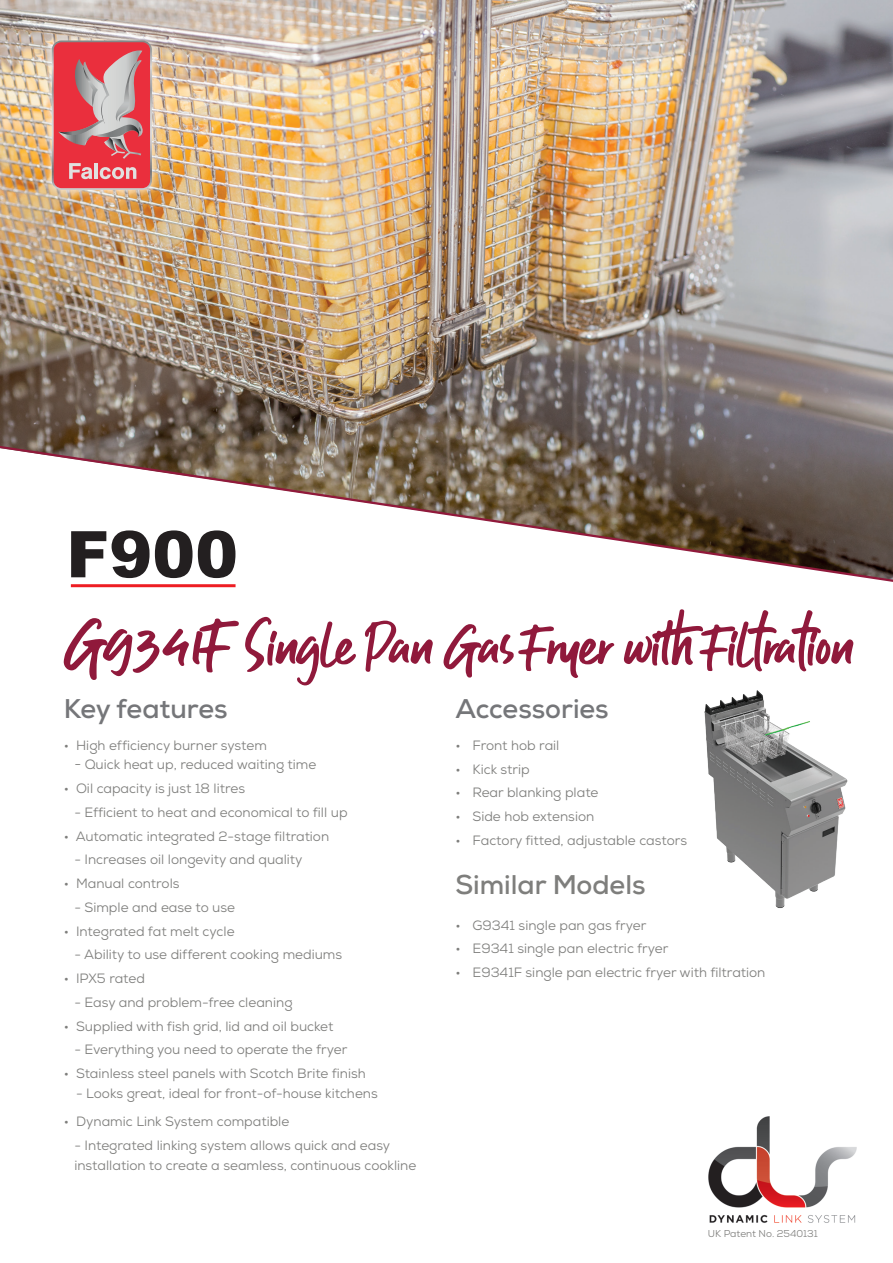
<style>
.page{position:relative;width:893px;height:1263px;background:#fff}
.page>*{position:absolute;margin:0;border:0;box-sizing:border-box;transform-origin:0 0}
.t1{font:900 64.35px "Arial";color:#231f20}
.t2{font:57px "Guthen Bloots Personal Use";color:#90193b}
.t3{font:700 27px "Nexa";color:#757679}
.t4{font:700 27px "Nexa";color:#7e7e7c}
.t5{font:13.5px/19.5px "Nexa";color:#7e7e7c}
.t6{font:9.9px "Nexa";color:#7e7e7c}
.s1{font-size:66px}
</style>
<div class="page">
<img style="left:0;top:0;width:893px;height:443px">
<div style="left:42px;top:31px;width:119px;height:168px;background:#fff;opacity:.75"></div>
<svg style="left:52px;top:40px;width:100px;height:150px;background:#d7636c"></svg>
<svg style="left:0;top:443px;width:893px;height:145px"></svg>
<img style="left:704px;top:690px;width:144px;height:218px">
<img style="left:708px;top:1116px;width:149px;height:107px">
<h1 class="t1" style="left:66px;top:508px;width:173px">F900</h1>
<h2 class="t2" style="left:66px;top:609px;width:788px"><span class="s1">G9341F</span> Single Pan Gas Fryer with Filtration</h2>
<h3 class="t3" style="left:64px;top:691px;width:165px">Key features</h3>
<p class="t5" style="left:64px;top:735px;width:205px">• High efficiency burner system</p>
<p class="t5" style="left:74px;top:755px;width:243px">- Quick heat up, reduced waiting time</p>
<p class="t5" style="left:64px;top:779px;width:183px">• Oil capacity is just 18 litres</p>
<p class="t5" style="left:74px;top:802px;width:275px">- Efficient to heat and economical to fill up</p>
<p class="t5" style="left:64px;top:826px;width:267px">• Automatic integrated 2-stage filtration</p>
<p class="t5" style="left:74px;top:850px;width:230px">- Increases oil longevity and quality</p>
<p class="t5" style="left:64px;top:874px;width:117px">• Manual controls</p>
<p class="t5" style="left:74px;top:897px;width:162px">- Simple and ease to use</p>
<p class="t5" style="left:64px;top:921px;width:172px">• Integrated fat melt cycle</p>
<p class="t5" style="left:74px;top:945px;width:269px">- Ability to use different cooking mediums</p>
<p class="t5" style="left:64px;top:969px;width:83px">• IPX5 rated</p>
<p class="t5" style="left:74px;top:992px;width:220px">- Easy and problem-free cleaning</p>
<p class="t5" style="left:64px;top:1016px;width:271px">• Supplied with fish grid, lid and oil bucket</p>
<p class="t5" style="left:74px;top:1040px;width:275px">- Everything you need to operate the fryer</p>
<p class="t5" style="left:64px;top:1064px;width:303px">• Stainless steel panels with Scotch Brite finish</p>
<p class="t5" style="left:76px;top:1083px;width:303px">- Looks great, ideal for front-of-house kitchens</p>
<p class="t5" style="left:64px;top:1111px;width:227px">• Dynamic Link System compatible</p>
<p class="t5" style="left:74px;top:1136px;width:344px">- Integrated linking system allows quick and easy installation to create a seamless, continuous cookline</p>
<h3 class="t3" style="left:455px;top:691px;width:155px">Accessories</h3>
<p class="t5" style="left:455px;top:735px;width:105px">• Front hob rail</p>
<p class="t5" style="left:455px;top:759px;width:76px">• Kick strip</p>
<p class="t5" style="left:455px;top:783px;width:145px">• Rear blanking plate</p>
<p class="t5" style="left:455px;top:807px;width:140px">• Side hob extension</p>
<p class="t5" style="left:455px;top:830px;width:233px">• Factory fitted, adjustable castors</p>
<h3 class="t4" style="left:455px;top:867px;width:192px">Similar Models</h3>
<p class="t5" style="left:455px;top:915px;width:192px">• G9341 single pan gas fryer</p>
<p class="t5" style="left:455px;top:939px;width:214px">• E9341 single pan electric fryer</p>
<p class="t5" style="left:455px;top:963px;width:311px">• E9341F single pan electric fryer with filtration</p>
<p class="t6" style="left:708px;top:1227px;width:111px">UK Patent No. 2540131</p>
</div>
